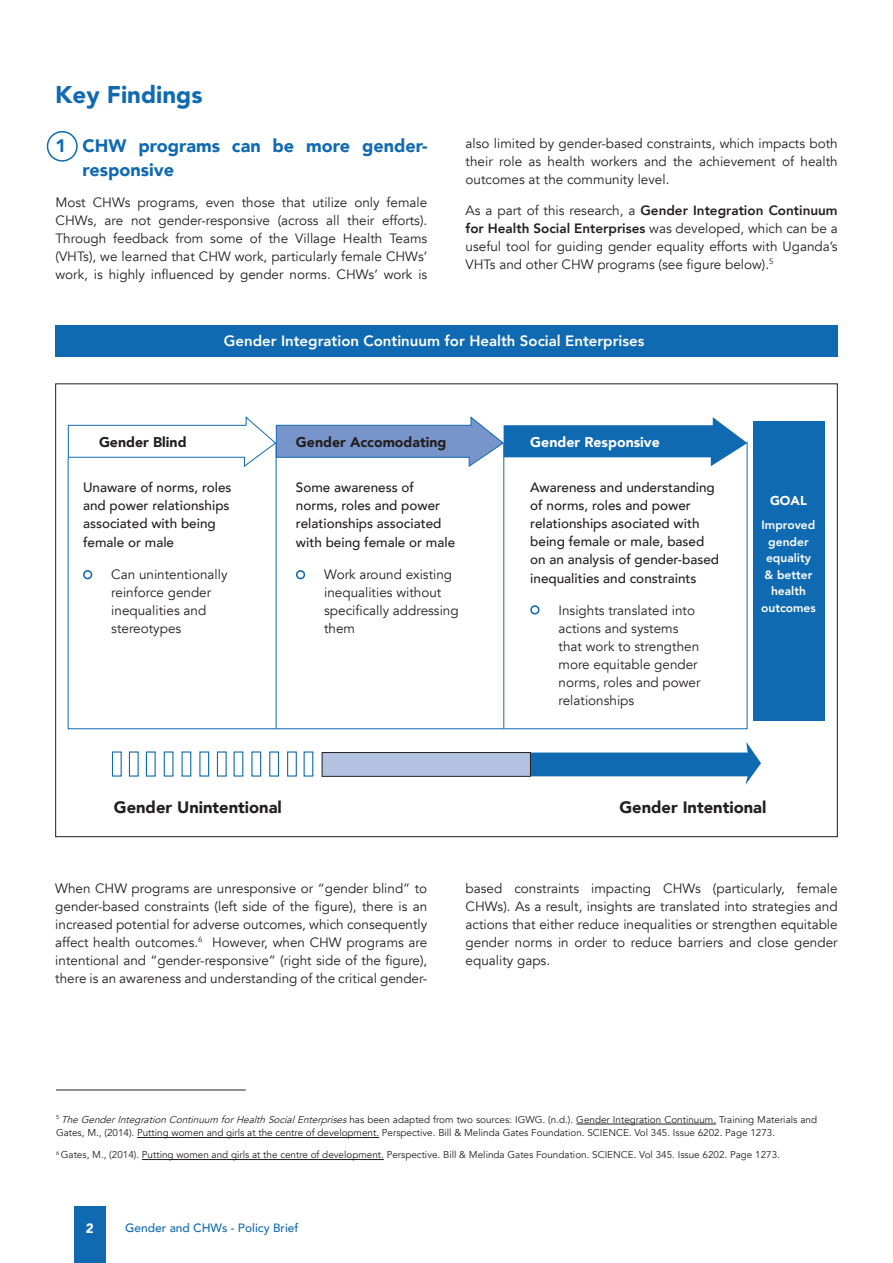
<style>
.page{position:relative;width:893px;height:1263px;background:#fff}
.page>*{position:absolute;margin:0;border:0;box-sizing:border-box;transform-origin:0 0}
.subhead{font:900 24px "Avenir LT Std";color:#106ab2}
.tabs{font:900 18px/24px "Avenir";color:#106ab2}
.body_text{font:900 16.5px "Avenir";color:#231f20}
.body_text-2{font:800 15px "Avenir";color:#fff}
.body_text-3{font:900 14.1px "Avenir";color:#231f20}
.body_text-4{font:900 14.1px "Avenir";color:#fff}
.body_text-5{font:13.5px/18px "Avenir";color:#231f20;text-align:justify}
.body_text-6{font:500 13.5px/18.3px "Avenir";color:#231f20}
.tabs-2{font:13.5px/18px "Avenir";color:#231f20}
.body_text-7{font:900 13.5px "Avenir";color:#fff}
.body_text-8{font:900 12.75px "Avenir";color:#fff}
.body_text-9{font:800 12px/16.5px "Avenir";color:#fff;text-align:center}
.t1{font:500 12px "Avenir";color:#106ab2}
.footnotes{font:9.9px/13.5px "Avenir";color:#231f20}
.s1{font-weight:800}
.s2{font-style:italic}
</style>
<div class="page">
<div style="left:74px;top:1206px;width:32px;height:57px;background:#106ab2"></div>
<div style="left:47px;top:131px;width:31px;height:31px;border:2px solid #106ab2;border-radius:50%"></div>
<div style="left:55px;top:325px;width:783px;height:32px;background:#106ab2"></div>
<hr style="left:576px;top:1124px;width:140px;height:1px;background:#231f20">
<hr style="left:137px;top:1137px;width:242px;height:1px;background:#231f20">
<hr style="left:142px;top:1159px;width:242px;height:1px;background:#231f20">
<hr style="left:56px;top:1090px;width:190px;height:1px;background:#231f20">
<svg style="left:68px;top:468px;width:679px;height:261px"></svg>
<svg style="left:68px;top:416px;width:679px;height:52px"></svg>
<div style="left:83px;top:570px;width:9px;height:9px;border:2px solid #106ab2;border-radius:50%"></div>
<div style="left:530px;top:605px;width:9px;height:9px;border:2px solid #106ab2;border-radius:50%"></div>
<div style="left:296px;top:570px;width:9px;height:9px;border:2px solid #106ab2;border-radius:50%"></div>
<svg style="left:530px;top:742px;width:231px;height:43px"></svg>
<div style="left:322px;top:752px;width:208px;height:24px;background:#b4c2e1"></div>
<div style="left:322px;top:752px;width:209px;height:24px;border:1px solid #231f20"></div>
<div style="left:112px;top:751px;width:10px;height:26px;border:1px solid #106ab2"></div>
<div style="left:129px;top:751px;width:10px;height:26px;border:1px solid #106ab2"></div>
<div style="left:146px;top:751px;width:10px;height:26px;border:1px solid #106ab2"></div>
<div style="left:164px;top:751px;width:9px;height:26px;border:1px solid #106ab2"></div>
<div style="left:182px;top:751px;width:9px;height:26px;border:1px solid #106ab2"></div>
<div style="left:199px;top:751px;width:10px;height:26px;border:1px solid #106ab2"></div>
<div style="left:217px;top:751px;width:10px;height:26px;border:1px solid #106ab2"></div>
<div style="left:234px;top:751px;width:9px;height:26px;border:1px solid #106ab2"></div>
<div style="left:251px;top:751px;width:10px;height:26px;border:1px solid #106ab2"></div>
<div style="left:269px;top:751px;width:10px;height:26px;border:1px solid #106ab2"></div>
<div style="left:287px;top:751px;width:10px;height:26px;border:1px solid #106ab2"></div>
<div style="left:304px;top:751px;width:9px;height:26px;border:1px solid #106ab2"></div>
<div style="left:753px;top:421px;width:72px;height:299px;background:#106ab2"></div>
<hr style="left:504px;top:443px;width:1px;height:286px;background:#106ab2">
<hr style="left:276px;top:443px;width:1px;height:286px;background:#106ab2">
<p class="subhead" style="left:55px;top:80px;width:149px">Key Findings</p>
<p class="tabs" style="left:83px;top:134px;width:346px;text-indent:-27px">1 CHW programs can be more gender&shy;responsive</p>
<p class="body_text-5" style="left:56px;top:194px;width:373px">Most CHWs programs, even those that utilize only female CHWs, are not gender-responsive (across all their efforts).<br>Through feedback from some of the Village Health Teams (VHTs), we learned that CHW work, particularly female CHWs’ work, is highly influenced by gender norms. CHWs’ work is</p>
<p class="body_text-5" style="left:466px;top:134px;width:374px">also limited by gender-based constraints, which impacts both their role as health workers and the achievement of health outcomes at the community level.</p>
<p class="body_text-5" style="left:466px;top:201px;width:374px">As a part of this research, a <span class="s1">Gender Integration Continuum for Health Social Enterprises</span> was developed, which can be a useful tool for guiding gender equality efforts with Uganda’s VHTs and other CHW programs (see figure below).<sup>5</sup></p>
<p class="body_text-2" style="left:224px;top:329px;width:422px">Gender Integration Continuum for Health Social Enterprises</p>
<p class="body_text-3" style="left:99px;top:430px;width:89px">Gender Blind</p>
<p class="body_text-3" style="left:296px;top:430px;width:152px">Gender Accomodating</p>
<p class="body_text-4" style="left:530px;top:430px;width:131px">Gender Responsive</p>
<p class="body_text-6" style="left:83px;top:478px;width:150px">Unaware of norms, roles and power relationships associated with being female or male</p>
<p class="tabs-2" style="left:111px;top:566px;width:118px">Can unintentionally reinforce gender inequalities and stereotypes</p>
<p class="body_text-6" style="left:296px;top:478px;width:161px">Some awareness of norms, roles and power relationships associated with being female or male</p>
<p class="tabs-2" style="left:324px;top:566px;width:136px">Work around existing inequalities without specifically addressing them</p>
<p class="body_text-6" style="left:530px;top:478px;width:190px">Awareness and understanding of norms, roles and power relationships asociated with being female or male, based on an analysis of gender-based inequalities and constraints</p>
<p class="tabs-2" style="left:558px;top:601px;width:143px">Insights translated into actions and systems that work to strengthen more equitable gender norms, roles and power relationships</p>
<p class="body_text-8" style="left:770px;top:489px;width:38px">GOAL</p>
<p class="body_text-9" style="left:761px;top:517px;width:56px">Improved gender equality &amp; better health outcomes</p>
<p class="body_text" style="left:114px;top:793px;width:170px">Gender Unintentional</p>
<p class="body_text" style="left:619px;top:793px;width:148px">Gender Intentional</p>
<p class="body_text-5" style="left:55px;top:879px;width:374px">When CHW programs are unresponsive or “gender blind” to gender-based constraints (left side of the figure), there is an increased potential for adverse outcomes, which consequently affect health outcomes.<sup>6</sup> However, when CHW programs are intentional and “gender-responsive” (right side of the figure), there is an awareness and understanding of the critical gender-</p>
<p class="body_text-5" style="left:466px;top:879px;width:374px">based constraints impacting CHWs (particularly, female CHWs). As a result, insights are translated into strategies and actions that either reduce inequalities or strengthen equitable gender norms in order to reduce barriers and close gender equality gaps.</p>
<p class="footnotes" style="left:56px;top:1113px;width:763px"><sup>5</sup> <span class="s2">TheGenderIntegrationContinuum forHealthSocialEnterprises</span>has been adapted from two sources: IGWG. (n.d.). Gender Integration Continuum. Training Materials and<br>Gates, M., (2014). Putting women and girls at the centre of development. Perspective. Bill &amp; Melinda Gates Foundation. SCIENCE. Vol 345. Issue 6202. Page 1273.</p>
<p class="footnotes" style="left:56px;top:1148px;width:725px"><sup>6</sup> Gates, M., (2014). Putting women and girls at the centre of development. Perspective. Bill &amp; Melinda Gates Foundation. SCIENCE. Vol 345. Issue 6202. Page 1273.</p>
<p class="body_text-7" style="left:86px;top:1217px;width:9px">2</p>
<p class="t1" style="left:125px;top:1217px;width:175px">Gender and CHWs - Policy Brief</p>
</div>
